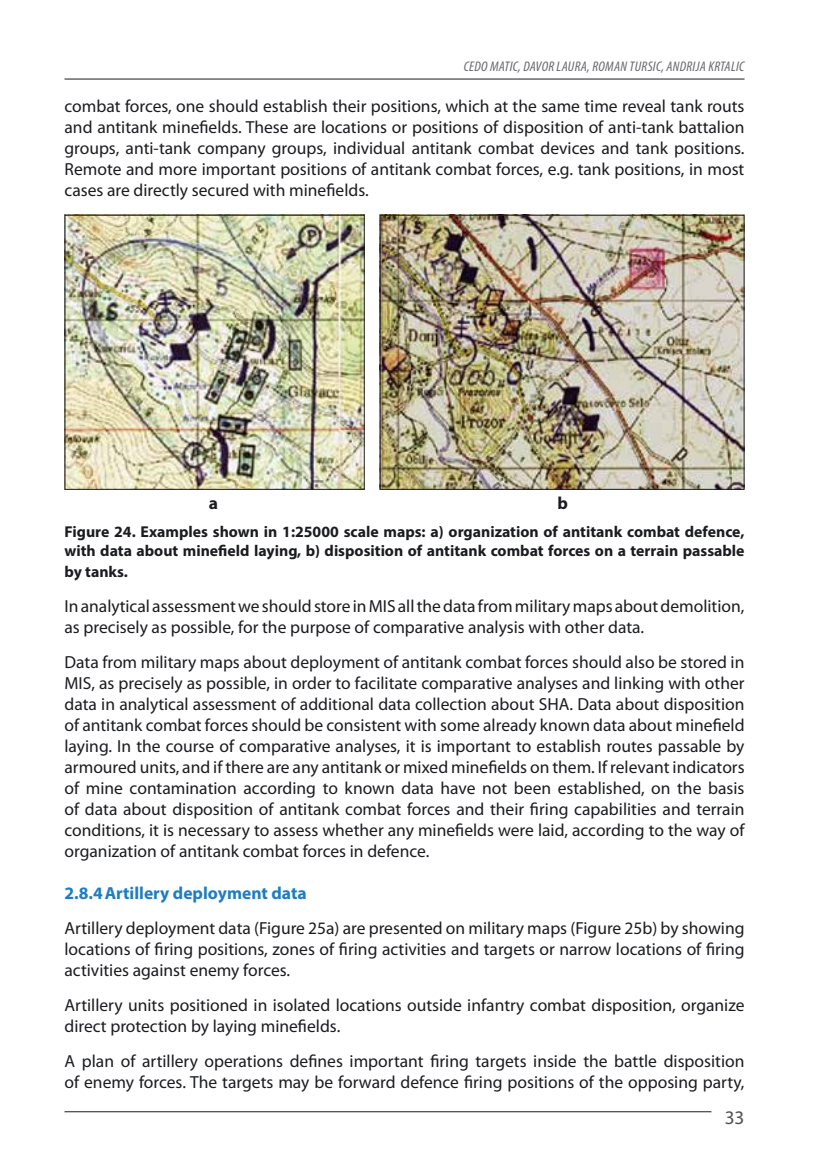
<style>
.page{position:relative;width:819px;height:1166px;background:#fff}
.page>*{position:absolute;margin:0;border:0;box-sizing:border-box;transform-origin:0 0}
.t1{font:19.25px "Myriad Pro";color:#504f53}
.t2{font:17.5px/21px "Myriad Pro";color:#1b1c20;text-align:justify}
.t3{font:700 17.5px "Myriad Pro";color:#1e7dc2}
.t4{font:700 17.5px "Myriad Pro";color:#1b1c20}
.t5{font:700 15.75px/18.9px "Myriad Pro";color:#1b1c20}
.t6{font:italic condensed 14px "Myriad Pro";letter-spacing:.02em;color:#68676c;scale:1.04 1}
</style>
<div class="page">
<hr style="left:64px;top:1111px;width:647px;height:1px;background:#1b1c20">
<hr style="left:64px;top:79px;width:680px;height:1px;background:#1b1c20">
<img style="left:66px;top:217px;width:296px;height:271px">
<div style="left:64px;top:215px;width:300px;height:275px;border:1px solid #1b1c20"></div>
<img style="left:382px;top:217px;width:360px;height:271px">
<div style="left:380px;top:215px;width:364px;height:275px;border:1px solid #1b1c20"></div>
<p class="t6" style="left:463px;top:59px;width:271px">CEDO MATIC, DAVOR LAURA, ROMAN TURSIC, ANDRIJA KRTALIC</p>
<p class="t2" style="left:64px;top:96px;width:681px">combat forces, one should establish their positions, which at the same time reveal tank routs and antitank minefields. These are locations or positions of disposition of anti-tank battalion groups, anti-tank company groups, individual antitank combat devices and tank positions.<br>Remote and more important positions of antitank combat forces, e.g. tank positions, in most cases are directly secured with minefields.</p>
<p class="t4" style="left:209px;top:492px;width:11px">a</p>
<p class="t4" style="left:557px;top:492px;width:12px">b</p>
<p class="t5" style="left:64px;top:521px;width:681px">Figure 24. Examples shown in 1:25000 scale maps: a) organization of antitank combat defence, with data about minefield laying, b) disposition of antitank combat forces on a terrain passable</p>
<p class="t5" style="left:64px;top:561px;width:65px">by tanks.</p>
<p class="t2" style="left:64px;top:595px;width:681px">In analytical assessment we should store in MIS all the data from military maps about demolition, as precisely as possible, for the purpose of comparative analysis with other data.</p>
<p class="t2" style="left:64px;top:651px;width:681px">Data from military maps about deployment of antitank combat forces should also be stored in MIS, as precisely as possible, in order to facilitate comparative analyses and linking with other data in analytical assessment of additional data collection about SHA. Data about disposition of antitank combat forces should be consistent with some already known data about minefield laying. In the course of comparative analyses, it is important to establish routes passable by armoured units, and if there are any antitank or mixed minefields on them. If relevant indicators of mine contamination according to known data have not been established, on the basis of data about disposition of antitank combat forces and their firing capabilities and terrain conditions, it is necessary to assess whether any minefields were laid, according to the way of organization of antitank combat forces in defence.</p>
<p class="t3" style="left:64px;top:881px;width:244px">2.8.4Artillery deployment data</p>
<p class="t2" style="left:64px;top:917px;width:681px">Artillery deployment data (Figure 25a) are presented on military maps (Figure 25b) by showing locations of firing positions, zones of firing activities and targets or narrow locations of firing activities against enemy forces.</p>
<p class="t2" style="left:64px;top:994px;width:681px">Artillery units positioned in isolated locations outside infantry combat disposition, organize direct protection by laying minefields.</p>
<p class="t2" style="left:64px;top:1050px;width:681px">A plan of artillery operations defines important firing targets inside the battle disposition of enemy forces. The targets may be forward defence firing positions of the opposing party,</p>
<p class="t1" style="left:724px;top:1107px;width:21px">33</p>
</div>
